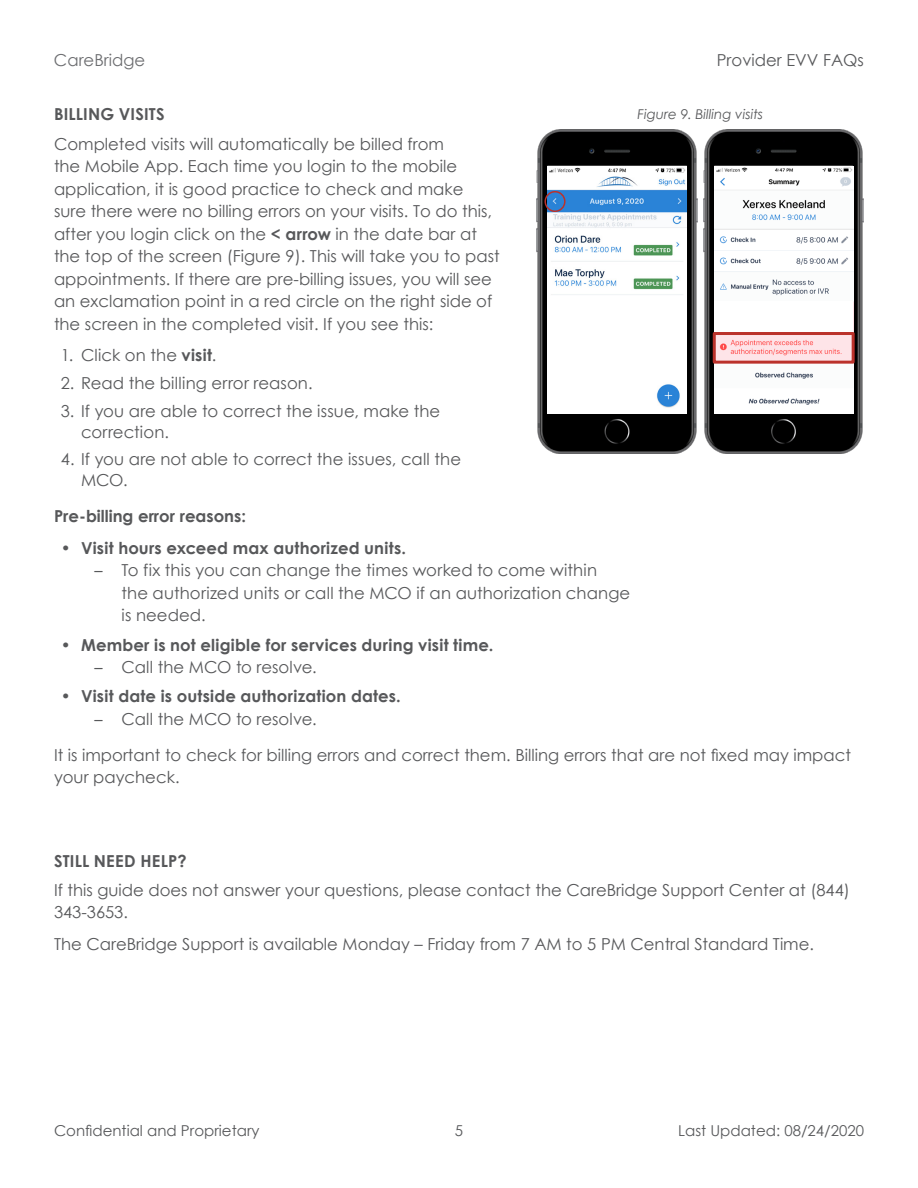
<style>
.page{position:relative;width:918px;height:1188px;background:#fff}
.page>*{position:absolute;margin:0;border:0;box-sizing:border-box;transform-origin:0 0}
._01_Normal{font:16.5px/22.5px "Century Gothic";color:#57585a}
._01_Normal-2{font:700 16.5px "Century Gothic";letter-spacing:.01em;color:#57585a}
.Sub-Header{font:700 16.5px "Century Gothic";letter-spacing:.01em;color:#57585a}
.t1{font:16.5px "Century Gothic";color:#6c6d70}
.t2{font:15px "Century Gothic";color:#57585a}
.Figure_Caption{font:italic 13.5px "Century Gothic";color:#57585a}
.s1{font-weight:700}
.s2{font-weight:400}
.s3{font-family:"Calibri"}
</style>
<div class="page">
<img style="left:703px;top:130px;width:161px;height:324px">
<img style="left:714px;top:167px;width:139px;height:247px">
<div style="left:714px;top:301px;width:139px;height:33px;background:#fff"></div>
<div style="left:713px;top:332px;width:142px;height:32px;border:3px solid #bb322b"></div>
<img style="left:537px;top:130px;width:160px;height:324px">
<img style="left:548px;top:176px;width:139px;height:238px">
<img style="left:548px;top:167px;width:139px;height:9px">
<div style="left:544px;top:191px;width:22px;height:21px;border:2px solid #bb322b;border-radius:50%"></div>
<p class="t1" style="left:54px;top:49px;width:93px">CareBridge</p>
<p class="_01_Normal" style="left:717px;top:49px;width:149px">Provider EVV FAQs</p>
<p class="Sub-Header" style="left:54px;top:102px;width:112px">BILLING VISITS</p>
<p class="_01_Normal" style="left:54px;top:132px;width:447px">Completed visits will automatically be billed from<br>the Mobile App. Each time you login to the mobile application, it is good practice to check and make sure there were no billing errors on your visits. To do this, after you login click on the <span class="s1">&lt; arrow</span> in the date bar at the top of the screen (Figure 9). This will take you to past appointments. If there are pre-billing issues, you will see an exclamation point in a red circle on the right side of the screen in the completed visit. If you see this:</p>
<p class="_01_Normal" style="left:61px;top:344px;width:157px">1. Click on the <span class="s1">visit</span>.</p>
<p class="_01_Normal" style="left:61px;top:371px;width:253px">2. Read the billing error reason.</p>
<p class="_01_Normal" style="left:81px;top:400px;width:361px;line-height:21px;text-indent:-20px">3. If you are able to correct the issue, make the correction.</p>
<p class="_01_Normal" style="left:81px;top:449px;width:382px;line-height:21px;text-indent:-20px">4. If you are not able to correct the issues, call the<br>MCO.</p>
<p class="_01_Normal-2" style="left:54px;top:504px;width:194px">Pre-billing error reasons:</p>
<p class="_01_Normal-2" style="left:61px;top:535px;width:347px"><span class="s2">•</span> Visit hours exceed max authorized units.</p>
<p class="_01_Normal" style="left:122px;top:559px;width:510px;text-indent:-27px"><span class="s3">–</span> To fix this you can change the times worked to come within<br>the authorized units or call the MCO if an authorization change is needed.</p>
<p class="_01_Normal-2" style="left:61px;top:632px;width:434px"><span class="s2">•</span> Member is not eligible for services during visit time.</p>
<p class="_01_Normal" style="left:94px;top:656px;width:224px"><span class="s3">–</span> Call the MCO to resolve.</p>
<p class="_01_Normal-2" style="left:61px;top:684px;width:342px"><span class="s2">•</span> Visit date is outside authorization dates.</p>
<p class="_01_Normal" style="left:94px;top:707px;width:224px"><span class="s3">–</span> Call the MCO to resolve.</p>
<p class="_01_Normal" style="left:54px;top:743px;width:799px">It is important to check for billing errors and correct them. Billing errors that are not fixed may impact your paycheck.</p>
<p class="Figure_Caption" style="left:638px;top:104px;width:127px">Figure 9. Billing visits</p>
<p class="Sub-Header" style="left:54px;top:848px;width:134px">STILL NEED HELP?</p>
<p class="_01_Normal" style="left:54px;top:878px;width:797px">If this guide does not answer your questions, please contact the CareBridge Support Center at (844)<br>343-3653.</p>
<p class="_01_Normal" style="left:54px;top:932px;width:762px">The CareBridge Support is available Monday – Friday from 7 AM to 5 PM Central Standard Time.</p>
<p class="t2" style="left:54px;top:1120px;width:207px">Confidential and Proprietary</p>
<p class="t2" style="left:455px;top:1120px;width:10px">5</p>
<p class="t2" style="left:678px;top:1120px;width:187px">Last Updated: 08/24/2020</p>
</div>
